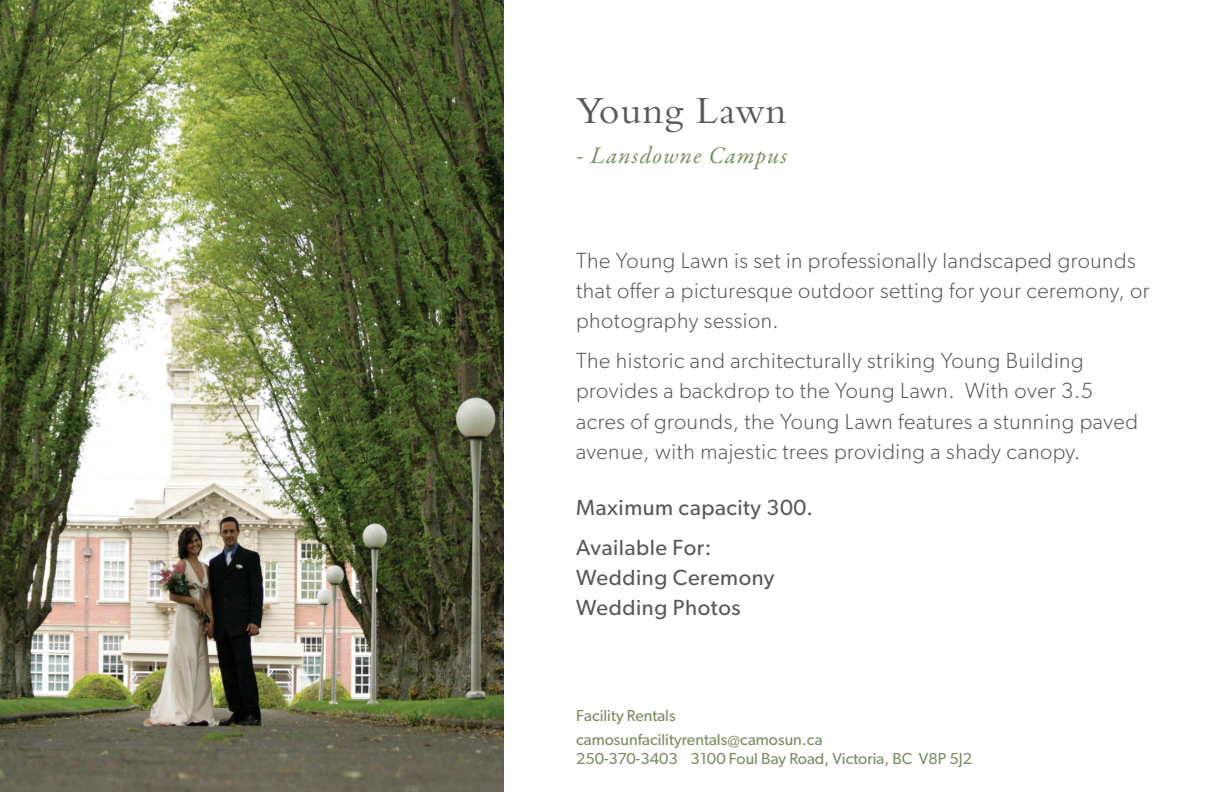
<style>
.page{position:relative;width:1224px;height:792px;background:#fff}
.page>*{position:absolute;margin:0;border:0;box-sizing:border-box;transform-origin:0 0}
.t1{font:40px "Bembo Std";letter-spacing:.025em;color:#58595b}
.t2{font:italic 24px "Garamond Premr Pro";letter-spacing:.05em;color:#788f61}
.t3{font:300 22px/30px "Gibson";letter-spacing:.025em;color:#58595b}
.t4{font:22px/40px "Gibson";letter-spacing:.025em;color:#58595b}
.t5{font:16px/24px "Gibson";color:#788f61}
</style>
<div class="page">
<img style="left:0;top:0;width:504px;height:792px">
<h1 class="t1" style="left:576px;top:88px;width:212px">Young Lawn</h1>
<p class="t2" style="left:576px;top:141px;width:213px">- Lansdowne Campus</p>
<p class="t3" style="left:576px;top:246px;width:575px">The Young Lawn is set in professionally landscaped grounds that offer a picturesque outdoor setting for your ceremony, or photography session.</p>
<p class="t3" style="left:576px;top:346px;width:564px">The historic and architecturally striking Young Building provides a backdrop to the Young Lawn. With over 3.5 acres of grounds, the Young Lawn features a stunning paved avenue, with majestic trees providing a shady canopy.</p>
<p class="t4" style="left:576px;top:487px;width:239px">Maximum capacity 300.<br>Available For:</p>
<p class="t4" style="left:576px;top:562px;width:200px;line-height:30px">Wedding Ceremony<br>Wedding Photos</p>
<p class="t5" style="left:576px;top:703px;width:248px">Facility Rentals camosunfacilityrentals@camosun.ca</p>
<p class="t5" style="left:576px;top:746px;width:398px">250-370-3403 3100 Foul Bay Road, Victoria, BC V8P 5J2</p>
</div>
